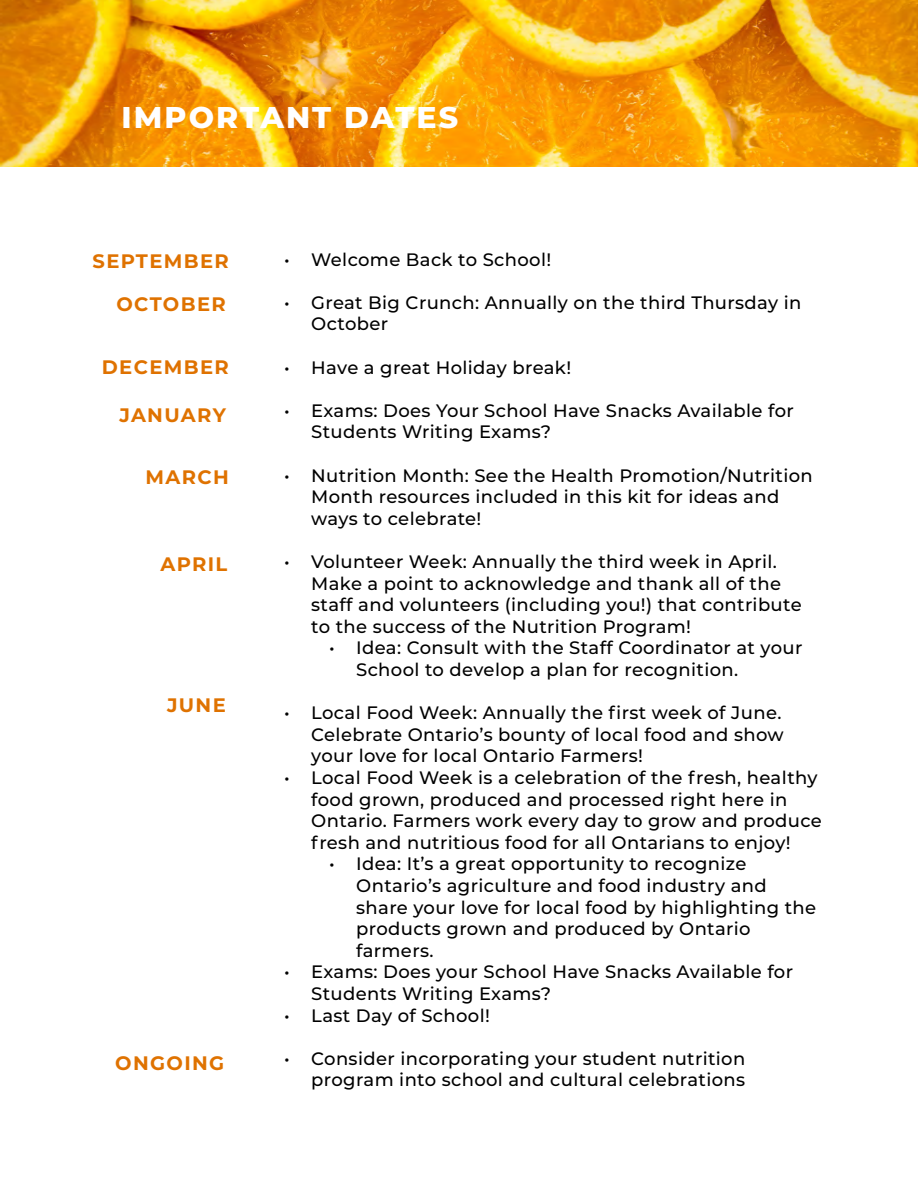
<style>
.page{position:relative;width:918px;height:1188px;background:#fff}
.page>*{position:absolute;margin:0;border:0;box-sizing:border-box;transform-origin:0 0}
.t1{font:800 30px "Montserrat";letter-spacing:.07em;color:#fff}
.t2{font:700 19.5px "Montserrat";letter-spacing:.07em;color:#df7200}
.t3{font:500 18px/21.6px "Montserrat";letter-spacing:.02em;color:#000}
</style>
<div class="page">
<img style="left:0;top:0;width:918px;height:166px">
<h1 class="t1" style="left:122px;top:95px;width:338px">IMPORTANT DATES</h1>
<p class="t2" style="left:93px;top:247px;width:138px">SEPTEMBER</p>
<p class="t2" style="left:116px;top:290px;width:111px">OCTOBER</p>
<p class="t2" style="left:102px;top:353px;width:129px">DECEMBER</p>
<p class="t2" style="left:119px;top:401px;width:108px">JANUARY</p>
<p class="t2" style="left:145px;top:463px;width:85px">MARCH</p>
<p class="t2" style="left:160px;top:550px;width:68px">APRIL</p>
<p class="t2" style="left:167px;top:691px;width:60px">JUNE</p>
<p class="t2" style="left:115px;top:1049px;width:111px">ONGOING</p>
<p class="t3" style="left:284px;top:248px;width:269px">• Welcome Back to School!</p>
<p class="t3" style="left:311px;top:291px;width:492px;text-indent:-27px">• Great Big Crunch: Annually on the third Thursday in<br>October</p>
<p class="t3" style="left:284px;top:356px;width:288px">• Have a great Holiday break!</p>
<p class="t3" style="left:311px;top:399px;width:484px;text-indent:-27px">• Exams: Does Your School Have Snacks Available for<br>Students Writing Exams?</p>
<p class="t3" style="left:311px;top:464px;width:503px;text-indent:-27px">• Nutrition Month: See the Health Promotion/Nutrition<br>Month resources included in this kit for ideas and ways to celebrate!</p>
<p class="t3" style="left:311px;top:550px;width:492px;text-indent:-27px">• Volunteer Week: Annually the third week in April.<br>Make a point to acknowledge and thank all of the staff and volunteers (including you!) that contribute to the success of the Nutrition Program!</p>
<p class="t3" style="left:356px;top:636px;width:448px;text-indent:-27px">• Idea: Consult with the Staff Coordinator at your<br>School to develop a plan for recognition.</p>
<p class="t3" style="left:311px;top:701px;width:474px;text-indent:-27px">• Local Food Week: Annually the first week of June.<br>Celebrate Ontario’s bounty of local food and show your love for local Ontario Farmers!</p>
<p class="t3" style="left:311px;top:766px;width:512px;text-indent:-27px">• Local Food Week is a celebration of the fresh, healthy food grown, produced and processed right here in Ontario. Farmers work every day to grow and produce fresh and nutritious food for all Ontarians to enjoy!</p>
<p class="t3" style="left:356px;top:852px;width:461px;text-indent:-27px">• Idea: It’s a great opportunity to recognize Ontario’s agriculture and food industry and share your love for local food by highlighting the products grown and produced by Ontario farmers.</p>
<p class="t3" style="left:311px;top:960px;width:483px;text-indent:-27px">• Exams: Does your School Have Snacks Available for<br>Students Writing Exams?</p>
<p class="t3" style="left:284px;top:1004px;width:207px">• Last Day of School!</p>
<p class="t3" style="left:284px;top:1047px;width:463px;text-align:right">• Consider incorporating your student nutrition program into school and cultural celebrations</p>
</div>
